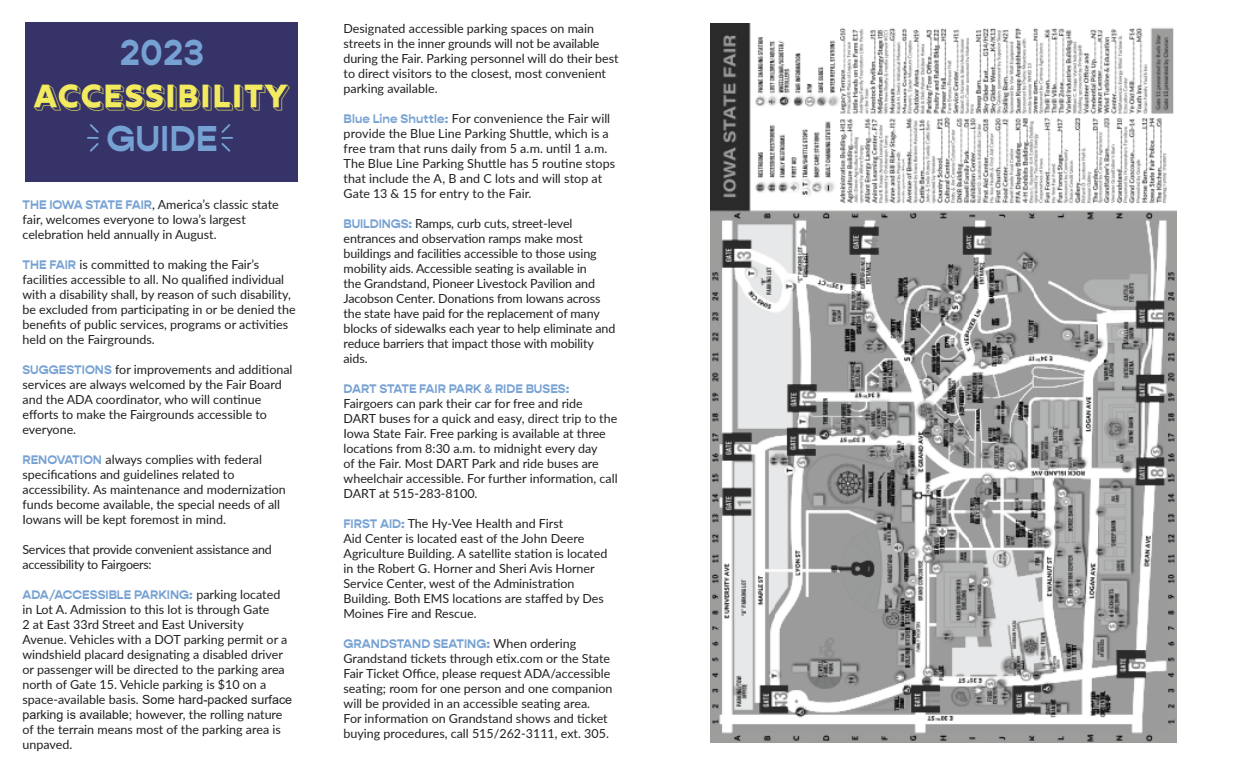
<style>
.page{position:relative;width:1260px;height:765px;background:#fff}
.page>*{position:absolute;margin:0;border:0;box-sizing:border-box;transform-origin:0 0}
.t1{font:700 36.25px "Gopher";color:#76a1d3}
.t2{font:35px "Rig Bold Reverse";color:#f3eb5f}
.t3{font:12.5px/15px "Lato";color:#231f20}
.t4{font:12.5px/15px "Lato";letter-spacing:-.02em;color:#231f20}
.t5{font:700 12.5px "Gopher";color:#76a1d3}
.s1{font-family:"Gopher";font-weight:700;color:#76a1d3}
.s2{font-family:"Arial"}
.s3{font-family:"Lato";font-weight:400;color:#231f20}
</style>
<div class="page">
<img style="left:711px;top:23px;width:465px;height:719px">
<div style="left:25px;top:22px;width:272px;height:160px;background:#363368"></div>
<svg style="left:221px;top:124px;width:12px;height:28px"></svg>
<svg style="left:87px;top:124px;width:12px;height:28px"></svg>
<p class="t1" style="left:120px;top:31px;width:86px">2023</p>
<p class="t2" style="left:34px;top:76px;width:257px">ACCESSIBILITY</p>
<p class="t1" style="left:106px;top:117px;width:113px">GUIDE</p>
<p class="t3" style="left:22px;top:197px;width:258px"><span class="s1">THE IOWA STATE FAIR</span>, America’s classic state fair, welcomes everyone to Iowa’s largest</p>
<p class="t3" style="left:22px;top:227px;width:196px">celebration held annually in August.</p>
<p class="t3" style="left:22px;top:257px;width:275px"><span class="s1">THE FAIR</span> is committed to making the Fair’s facilities accessible to all. No qualified individual with a disability shall, by reason of such disability, be excluded from participating in or be denied the benefits of public services, programs or activities held on the Fairgrounds.</p>
<p class="t3" style="left:22px;top:362px;width:272px"><span class="s1">SUGGESTIONS</span> for improvements and additional services are always welcomed by the Fair Board and the ADA coordinator, who will continue efforts to make the Fairgrounds accessible to everyone.</p>
<p class="t3" style="left:22px;top:452px;width:265px"><span class="s1">RENOVATION</span> always complies with federal specifications and guidelines related to accessibility. As maintenance and modernization funds become available, the special needs of all Iowans will be kept foremost in mind.</p>
<p class="t4" style="left:22px;top:542px;width:251px">Services that provide convenient assistance and accessibility to Fairgoers:</p>
<p class="t3" style="left:22px;top:587px;width:271px"><span class="s1">ADA/ACCESSIBLE PARKING:</span> parking located in Lot A. Admission to this lot is through Gate<br>2 at East 33rd Street and East University<br>Avenue. Vehicles with a DOT parking permit or a windshield placard designating a disabled driver or passenger will be directed to the parking area north of Gate 15. Vehicle parking is $10 on a space-available basis. <span class="s2">Some hard-packed surface parking is available;</span> however, the rolling nature of the terrain means most of the parking area is unpaved.</p>
<p class="t3" style="left:344px;top:20px;width:277px">Designated accessible parking spaces on main streets in the inner grounds will not be available during the Fair. Parking personnel will do their best to direct visitors to the closest, most convenient parking available.</p>
<p class="t3" style="left:344px;top:110px;width:273px"><span class="s1">Blue Line Shuttle:</span> For convenience the Fair will provide the Blue Line Parking Shuttle, which is a free tram that runs daily from 5 a.m. until 1 a.m.<br>The Blue Line Parking Shuttle has 5 routine stops that include the A, B and C lots and will stop at Gate 13 &amp; 15 for entry to the Fair.</p>
<p class="t3" style="left:344px;top:215px;width:273px"><span class="s1">BUILDINGS:</span> Ramps, curb cuts, street-level entrances and observation ramps make most buildings and facilities accessible to those using mobility aids. Accessible seating is available in<br>the Grandstand, Pioneer Livestock Pavilion and Jacobson Center. Donations from Iowans across the state have paid for the replacement of many blocks of sidewalks each year to help eliminate and reduce barriers that impact those with mobility aids.</p>
<p class="t5" style="left:344px;top:381px;width:227px">DART STATE FAIR PARK &amp; RIDE BUSES:</p>
<p class="t3" style="left:344px;top:395px;width:276px">Fairgoers can park their car for free and ride DART buses for a quick and easy, direct trip to the Iowa State Fair. Free parking is available at three locations from 8:30 a.m. to midnight every day<br>of the Fair. Most DART Park and ride buses are wheelchair accessible. For further information, call DART at 515-283-8100.</p>
<p class="t3" style="left:344px;top:515px;width:265px"><span class="s1">FIRST AID:</span> The Hy-Vee Health and First<br>Aid Center is located east of the John Deere Agriculture Building. A satellite station is located in the Robert G. Horner and Sheri Avis Horner Service Center, west of the Administration Building. Both EMS locations are staffed by Des Moines Fire and Rescue.</p>
<p class="t5" style="left:344px;top:636px;width:234px">GRANDSTAND SEATING: <span class="s3">When ordering</span></p>
<p class="t3" style="left:344px;top:650px;width:270px">Grandstand tickets through etix.com or the State Fair Ticket Office, please request ADA/accessible seating; room for one person and one companion will be provided in an accessible seating area.<br>For information on Grandstand shows and ticket buying procedures, call 515/262-3111, ext. 305.</p>
</div>
